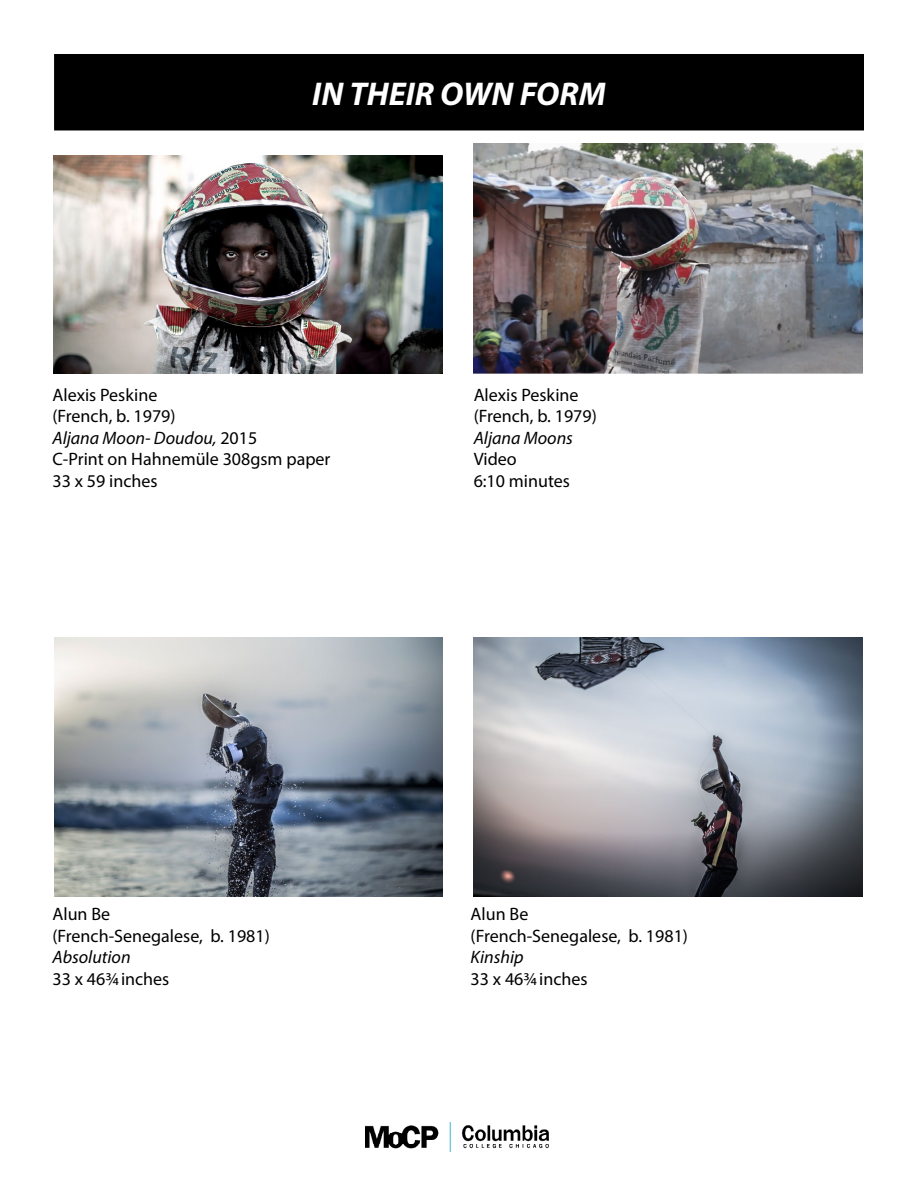
<style>
.page{position:relative;width:918px;height:1188px;background:#fff}
.page>*{position:absolute;margin:0;border:0;box-sizing:border-box;transform-origin:0 0}
.t1{font:italic 700 33px "Myriad Pro";color:#fff}
.t2{font:18px/21.6px "Myriad Pro";color:#000}
.t3{font:italic 18px "Myriad Pro";color:#000}
.s1{font-style:italic}
</style>
<div class="page">
<img style="left:366px;top:1122px;width:183px;height:29px">
<div style="left:55px;top:55px;width:808px;height:75px;background:#000"></div>
<div style="left:54px;top:54px;width:810px;height:76px;border:2px solid #000"></div>
<img style="left:54px;top:155px;width:389px;height:219px">
<img style="left:54px;top:637px;width:389px;height:260px">
<img style="left:474px;top:637px;width:389px;height:260px">
<img style="left:474px;top:143px;width:388px;height:231px">
<h1 class="t1" style="left:312px;top:72px;width:295px">IN THEIR OWN FORM</h1>
<p class="t2" style="left:53px;top:383px;width:280px">Alexis Peskine<br>(French, b. 1979)<br><span class="s1">Aljana Moon- Doudou,</span> 2015<br>C-Print on Hahnemüle 308gsm paper<br>33 x 59 inches</p>
<p class="t2" style="left:474px;top:383px;width:125px">Alexis Peskine (French, b. 1979)</p>
<p class="t3" style="left:474px;top:427px;width:101px">Aljana Moons</p>
<p class="t2" style="left:474px;top:448px;width:98px">Video<br>6:10 minutes</p>
<p class="t2" style="left:53px;top:903px;width:219px">Alun Be<br>(French-Senegalese, b. 1981)</p>
<p class="t3" style="left:53px;top:946px;width:80px">Absolution</p>
<p class="t2" style="left:53px;top:968px;width:118px">33 x 463/4 inches</p>
<p class="t2" style="left:471px;top:903px;width:219px">Alun Be<br>(French-Senegalese, b. 1981)</p>
<p class="t3" style="left:471px;top:946px;width:55px">Kinship</p>
<p class="t2" style="left:471px;top:968px;width:118px">33 x 463/4 inches</p>
</div>
